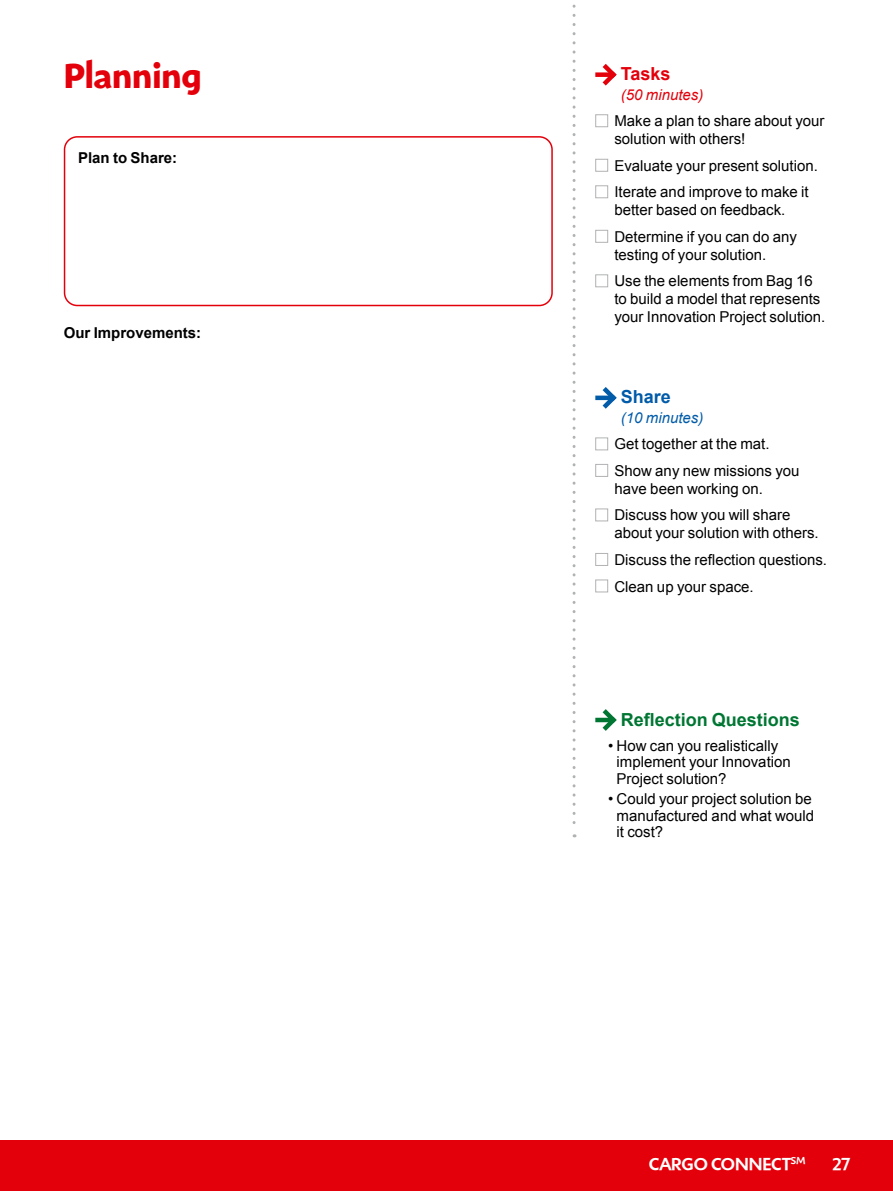
<style>
.page{position:relative;width:893px;height:1191px;background:#fff}
.page>*{position:absolute;margin:0;border:0;box-sizing:border-box;transform-origin:0 0}
.t1{font:700 36px "Shinn RR";color:#e3000b}
.t2{font:700 18px "Arial";color:#007633}
.t3{font:500 18px "Shinn RR";color:#fff}
.t4{font:700 18px "Arial";color:#e3000b}
.t5{font:700 18px "Arial";color:#005ba9}
.t6{font:15px/26.5px "Arial";color:#000}
.t7{font:700 15px "Arial";color:#000}
.t8{font:italic 15px "Arial";color:#e3000b}
.t9{font:italic 15px "Arial";color:#005ba9}
</style>
<div class="page">
<div style="left:0;top:1140px;width:893px;height:51px;background:#e3000b"></div>
<div style="left:64px;top:136px;width:489px;height:170px;border:2px solid #e3000b;border-radius:13px"></div>
<div style="left:595px;top:72px;width:17px;height:5px;background:#e3000b"></div>
<svg style="left:598px;top:64px;width:19px;height:22px"></svg>
<div style="left:595px;top:114px;width:13px;height:13px;border:1px solid #b1b2b3"></div>
<div style="left:595px;top:159px;width:13px;height:13px;border:1px solid #b1b2b3"></div>
<div style="left:595px;top:185px;width:13px;height:13px;border:1px solid #b1b2b3"></div>
<div style="left:595px;top:230px;width:13px;height:13px;border:1px solid #b1b2b3"></div>
<div style="left:595px;top:274px;width:13px;height:13px;border:1px solid #b1b2b3"></div>
<div style="left:595px;top:395px;width:17px;height:5px;background:#005ba9"></div>
<svg style="left:598px;top:387px;width:19px;height:22px"></svg>
<div style="left:595px;top:437px;width:13px;height:13px;border:1px solid #b1b2b3"></div>
<div style="left:595px;top:464px;width:13px;height:13px;border:1px solid #b1b2b3"></div>
<div style="left:595px;top:508px;width:13px;height:13px;border:1px solid #b1b2b3"></div>
<div style="left:595px;top:553px;width:13px;height:13px;border:1px solid #b1b2b3"></div>
<div style="left:595px;top:579px;width:13px;height:13px;border:1px solid #b1b2b3"></div>
<div style="left:595px;top:717px;width:17px;height:5px;background:#007633"></div>
<svg style="left:598px;top:709px;width:19px;height:22px"></svg>
<svg style="left:573px;top:4px;width:3px;height:833px"></svg>
<h1 class="t1" style="left:64px;top:54px;width:139px">Planning</h1>
<p class="t4" style="left:621px;top:62px;width:51px">Tasks</p>
<p class="t8" style="left:621px;top:85px;width:84px">(50 minutes)</p>
<p class="t6" style="left:614px;top:112px;width:212px;line-height:18px">Make a plan to share about your solution with others!</p>
<p class="t6" style="left:614px;top:152px;width:205px">Evaluate your present solution.<br>Iterate and improve to make it</p>
<p class="t6" style="left:614px;top:197px;width:184px">better based on feedback.<br>Determine if you can do any</p>
<p class="t6" style="left:614px;top:241px;width:200px">testing of your solution.<br>Use the elements from Bag 16</p>
<p class="t6" style="left:614px;top:290px;width:212px;line-height:18px">to build a model that represents your Innovation Project solution.</p>
<p class="t7" style="left:78px;top:148px;width:101px">Plan to Share:</p>
<p class="t7" style="left:64px;top:323px;width:139px">Our Improvements:</p>
<p class="t5" style="left:621px;top:385px;width:52px">Share</p>
<p class="t9" style="left:621px;top:408px;width:84px">(10 minutes)</p>
<p class="t6" style="left:614px;top:431px;width:187px">Get together at the mat.<br>Show any new missions you</p>
<p class="t6" style="left:614px;top:475px;width:177px">have been working on.<br>Discuss how you will share</p>
<p class="t6" style="left:614px;top:520px;width:214px">about your solution with others.<br>Discuss the reflection questions.<br>Clean up your space.</p>
<p class="t2" style="left:621px;top:707px;width:181px">Reflection Questions</p>
<p class="t6" style="left:617px;top:737px;width:176px;line-height:16.5px;text-indent:-9px">• How can you realistically implement your Innovation<br>Project solution?</p>
<p class="t6" style="left:617px;top:791px;width:199px;line-height:16.5px;text-indent:-9px">• Could your project solution be manufactured and what would it cost?</p>
<p class="t3" style="left:649px;top:1152px;width:158px">CARGO CONNECT<sup>SM</sup></p>
<p class="t3" style="left:832px;top:1152px;width:20px">27</p>
</div>
